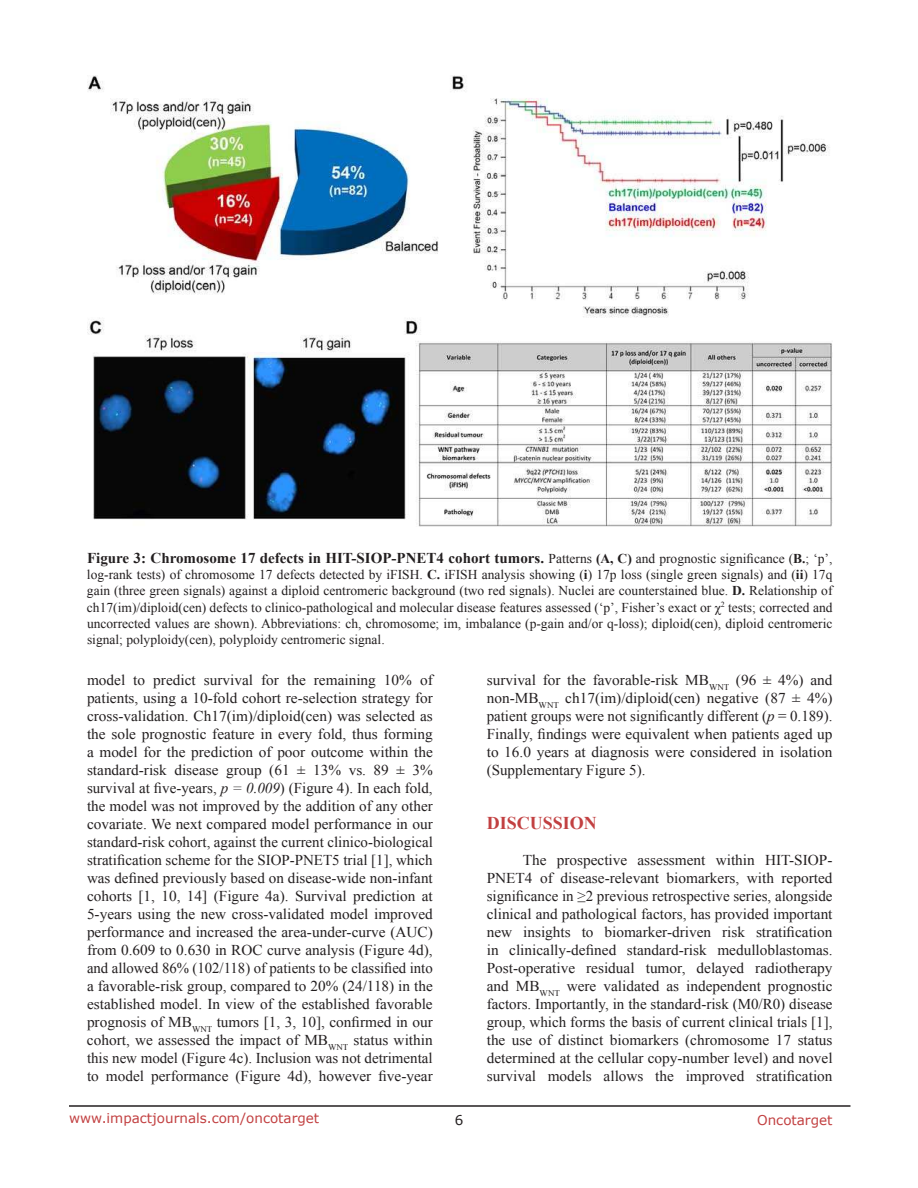
<style>
.page{position:relative;width:918px;height:1188px;background:#fff}
.page>*{position:absolute;margin:0;border:0;box-sizing:border-box;transform-origin:0 0}
.t1{font:700 18px "Times New Roman";color:#c24041}
.t2{font:15px/18px "Times New Roman";color:#231f20;text-align:justify}
.t3{font:700 15px "Times New Roman";color:#231f20}
.t4{font:13.5px/16.2px "Times New Roman";color:#231f20;text-align:justify}
.t5{font:13.5px "Verdana";color:#c24041}
.t6{font:13.5px "Verdana";color:#231f20}
.s1{font-weight:400;font-size:13.5px}
.s2{font-size:13.5px}
.s3{font-weight:700}
.s4{font-style:italic}
</style>
<div class="page">
<hr style="left:69px;top:1105px;width:782px;height:2px;background:#231f20">
<img style="left:87px;top:76px;width:745px;height:450px">
<p class="t3" style="left:87px;top:553px;width:747px">Figure 3: Chromosome 17 defects in HIT-SIOP-PNET4 cohort tumors. <span class="s1">Patterns</span> <span class="s2">(A, C)</span> <span class="s1">and prognostic signiicance (</span><span class="s2">B.</span><span class="s1">; ‘p’,</span></p>
<p class="t4" style="left:87px;top:566px;width:747px">log-rank tests) of chromosome 17 defects detected by iFISH. <span class="s3">C.</span> iFISH analysis showing (<span class="s3">i</span>) 17p loss (single green signals) and (<span class="s3">ii</span>) 17q gain (three green signals) against a diploid centromeric background (two red signals). Nuclei are counterstained blue. <span class="s3">D.</span> Relationship of ch17(im)/diploid(cen) defects to clinico-pathological and molecular disease features assessed (‘p’, Fisher’s exact or χ<sup>2</sup> tests; corrected and uncorrected values are shown). Abbreviations: ch, chromosome; im, imbalance (p-gain and/or q-loss); diploid(cen), diploid centromeric signal; polyploidy(cen), polyploidy centromeric signal.</p>
<p class="t2" style="left:87px;top:671px;width:347px">model to predict survival for the remaining 10% of patients, using a 10-fold cohort re-selection strategy for cross-validation. Ch17(im)/diploid(cen) was selected as the sole prognostic feature in every fold, thus forming a model for the prediction of poor outcome within the standard-risk disease group (61 ± 13% vs. 89 ± 3% survival at ive-years, <span class="s4">p = 0.009</span>) (Figure 4). In each fold, the model was not improved by the addition of any other covariate. We next compared model performance in our standard-risk cohort, against the current clinico-biological stratiication scheme for the SIOP-PNET5 trial [1], which was deined previously based on disease-wide non-infant cohorts [1, 10, 14] (Figure 4a). Survival prediction at 5-years using the new cross-validated model improved performance and increased the area-under-curve (AUC) from 0.609 to 0.630 in ROC curve analysis (Figure 4d), and allowed 86% (102/118) of patients to be classiied into a favorable-risk group, compared to 20% (24/118) in the established model. In view of the established favorable prognosis of MB<sub>WNT</sub> tumors [1, 3, 10], conirmed in our cohort, we assessed the impact of MB<sub>WNT</sub> status within this new model (Figure 4c). Inclusion was not detrimental to model performance (Figure 4d), however ive-year</p>
<p class="t2" style="left:487px;top:671px;width:347px">survival for the favorable-risk MB<sub>WNT</sub> (96 ± 4%) and non-MB<sub>WNT</sub> ch17(im)/diploid(cen) negative (87 ± 4%) patient groups were not signiicantly different (<span class="s4">p</span> = 0.189).<br>Finally, indings were equivalent when patients aged up to 16.0 years at diagnosis were considered in isolation (Supplementary Figure 5).</p>
<p class="t1" style="left:487px;top:817px;width:111px">DISCUSSION</p>
<p class="t2" style="left:487px;top:851px;width:347px;text-indent:36px">The prospective assessment within HIT-SIOP-PNET4 of disease-relevant biomarkers, with reported signiicance in ≥2 previous retrospective series, alongside clinical and pathological factors, has provided important new insights to biomarker-driven risk stratiication in clinically-deined standard-risk medulloblastomas.<br>Post-operative residual tumor, delayed radiotherapy and MB<sub>WNT</sub> were validated as independent prognostic factors. Importantly, in the standard-risk (M0/R0) disease group, which forms the basis of current clinical trials [1], the use of distinct biomarkers (chromosome 17 status determined at the cellular copy-number level) and novel survival models allows the improved stratiication</p>
<p class="t5" style="left:69px;top:1112px;width:252px">www.impactjournals.com/oncotarget</p>
<p class="t6" style="left:455px;top:1114px;width:10px">6</p>
<p class="t5" style="left:757px;top:1114px;width:77px">Oncotarget</p>
</div>
